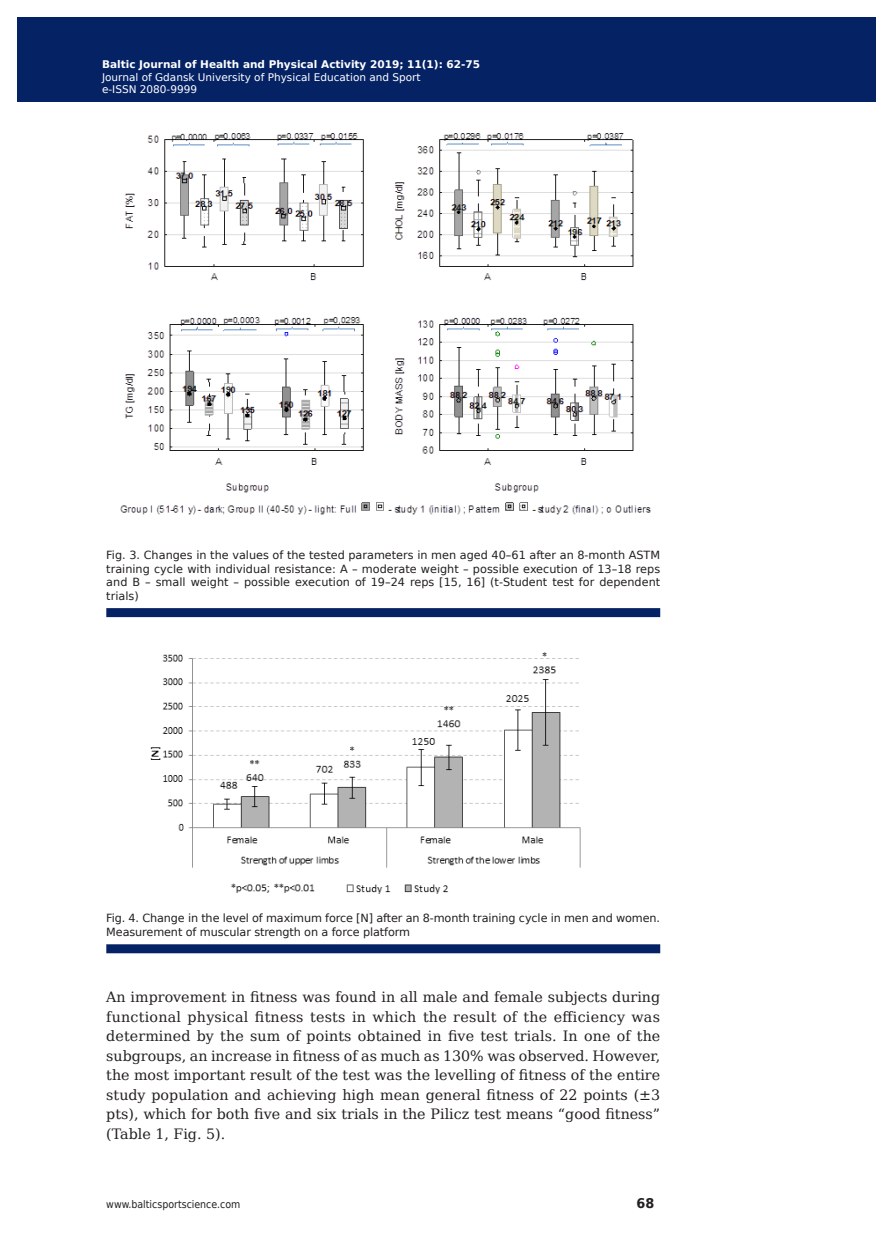
<style>
.page{position:relative;width:893px;height:1255px;background:#fff}
.page>*{position:absolute;margin:0;border:0;box-sizing:border-box;transform-origin:0 0}
.t1{font:14.25px/19.5px "DejaVu Serif";color:#231f20;text-align:justify}
.t2{font:700 13.35px "DejaVu Sans";color:#231f20;scale:.96 1}
.t3{font:11.25px/13.5px "DejaVu Sans";letter-spacing:-.01em;color:#231f20;text-align:justify}
.t4{font:10.5px/12.6px "DejaVu Sans";color:#fff}
.t5{font:700 10.5px "DejaVu Sans";color:#fff}
.t6{font:10.5px "DejaVu Sans Condensed";color:#231f20}
</style>
<div class="page">
<div style="left:106px;top:608px;width:554px;height:9px;background:#052265"></div>
<div style="left:106px;top:944px;width:554px;height:9px;background:#052265"></div>
<img style="left:120px;top:133px;width:531px;height:382px">
<img style="left:150px;top:652px;width:431px;height:242px">
<div style="left:17px;top:17px;width:855px;height:85px;background:#052265"></div>
<p class="t5" style="left:108px;top:55px;width:358px">Baltic Journal of Health and Physical Activity 2014; 1(1): 1-4</p>
<p class="t4" style="left:108px;top:70px;width:320px">Journal of Gdansk University of Physical Education and Sport e-I SN 2080-</p>
<p class="t5" style="left:102px;top:56px;width:380px">Baltic Journal of Health and Physical Activity 2019; 11(1): 62-75</p>
<p class="t4" style="left:102px;top:70px;width:320px">Journal of Gdansk University of Physical Education and Sport</p>
<p class="t4" style="left:102px;top:83px;width:102px">e-ISSN 2080-99999</p>
<p class="t3" style="left:106px;top:548px;width:555px">Fig. 3. Changes in the values of the tested parameters in men aged 40–61 after an 8-month ASTM training cycle with individual resistance: A – moderate weight – possible execution of 13–18 reps and B – small weight – possible execution of 19–24 reps [15, 16] (t-Student test for dependent trials)</p>
<p class="t3" style="left:106px;top:911px;width:555px">Fig. 4. Change in the level of maximum force [N] after an 8-month training cycle in men and women.<br>Measurement of muscular strength on a force platform</p>
<p class="t1" style="left:106px;top:986px;width:556px">An improvement in fitness was found in all male and female subjects during functional physical fitness tests in which the result of the efficiency was determined by the sum of points obtained in five test trials. In one of the subgroups, an increase in fitness of as much as 130% was observed. However, the most important result of the test was the levelling of fitness of the entire study population and achieving high mean general fitness of 22 points (±3 pts), which for both five and six trials in the Pilicz test means “good fitness” (Table 1, Fig. 5).</p>
<p class="t6" style="left:106px;top:1195px;width:136px">www.balticsportscience.com</p>
<p class="t2" style="left:636px;top:1192px;width:20px">68</p>
</div>
